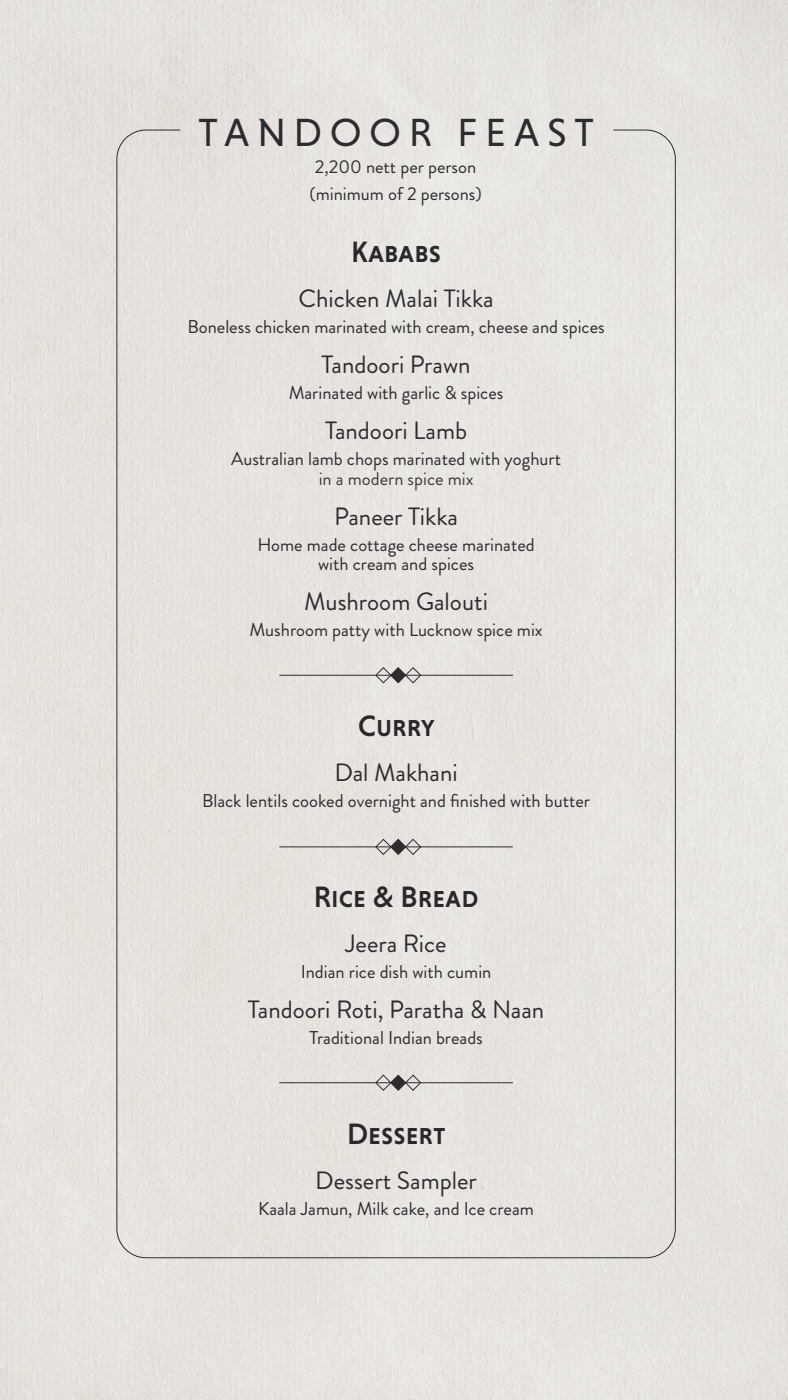
<style>
.page{position:relative;width:788px;height:1400px;background:#fff}
.page>*{position:absolute;margin:0;border:0;box-sizing:border-box;transform-origin:0 0}
.t1{font:40px "Niveau Grotesk Regular Small Caps";letter-spacing:.2em;color:#333133}
.t2{font:30px "Niveau Grotesk Medium Small Caps";color:#2f2d2e}
.t3{font:25px "Brandon Grotesque";color:#333133}
.t4{font:18.5px/19.5px "Brandon Grotesque";color:#333133;text-align:center}
.t5{font:18.5px "Brandon Grotesque";color:#464344}
</style>
<div class="page">
<div style="left:0;top:0;width:787px;height:1400px;background:#e7e3e0"></div>
<h1 class="t1" style="left:198px;top:110px;width:397px">TANDOOR FEAST</h1>
<p class="t4" style="left:309px;top:153px;width:174px;line-height:27px;text-align:left">2,200 nett per person (minimum of 2 persons)</p>
<h2 class="t2" style="left:351px;top:235px;width:91px">Kababs</h2>
<h3 class="t3" style="left:298px;top:281px;width:196px">Chicken Malai Tikka</h3>
<p class="t4" style="left:187px;top:317px;width:419px">Boneless chicken marinated with cream, cheese and spices</p>
<h3 class="t3" style="left:321px;top:347px;width:150px">Tandoori Prawn</h3>
<p class="t4" style="left:289px;top:383px;width:216px">Marinated with garlic &amp; spices</p>
<h3 class="t3" style="left:325px;top:413px;width:144px">Tandoori Lamb</h3>
<p class="t4" style="left:231px;top:449px;width:331px">Australian lamb chops marinated with yoghurt</p>
<p class="t5" style="left:319px;top:465px;width:156px">in a modern spice mix</p>
<h3 class="t3" style="left:334px;top:499px;width:125px">Paneer Tikka</h3>
<p class="t4" style="left:257px;top:535px;width:279px">Home made cottage cheese marinated with cream and spices</p>
<h3 class="t3" style="left:304px;top:584px;width:185px">Mushroom Galouti</h3>
<p class="t4" style="left:249px;top:620px;width:294px">Mushroom patty with Lucknow spice mix</p>
<h2 class="t2" style="left:358px;top:709px;width:78px">Curry</h2>
<h3 class="t3" style="left:334px;top:755px;width:125px">Dal Makhani</h3>
<p class="t4" style="left:202px;top:791px;width:389px">Black lentils cooked overnight and finished with butter</p>
<h2 class="t2" style="left:314px;top:880px;width:166px">Rice &amp; Bread</h2>
<h3 class="t3" style="left:345px;top:926px;width:103px">Jeera Rice</h3>
<p class="t4" style="left:301px;top:962px;width:192px">Indian rice dish with cumin</p>
<h3 class="t3" style="left:248px;top:992px;width:298px">Tandoori Roti, Paratha &amp; Naan</h3>
<p class="t4" style="left:309px;top:1028px;width:175px">Traditional Indian breads</p>
<h2 class="t2" style="left:347px;top:1117px;width:100px">Dessert</h2>
<h3 class="t3" style="left:315px;top:1163px;width:163px">Dessert Sampler</h3>
<p class="t4" style="left:258px;top:1199px;width:277px">Kaala Jamun, Milk cake, and Ice cream</p>
</div>
